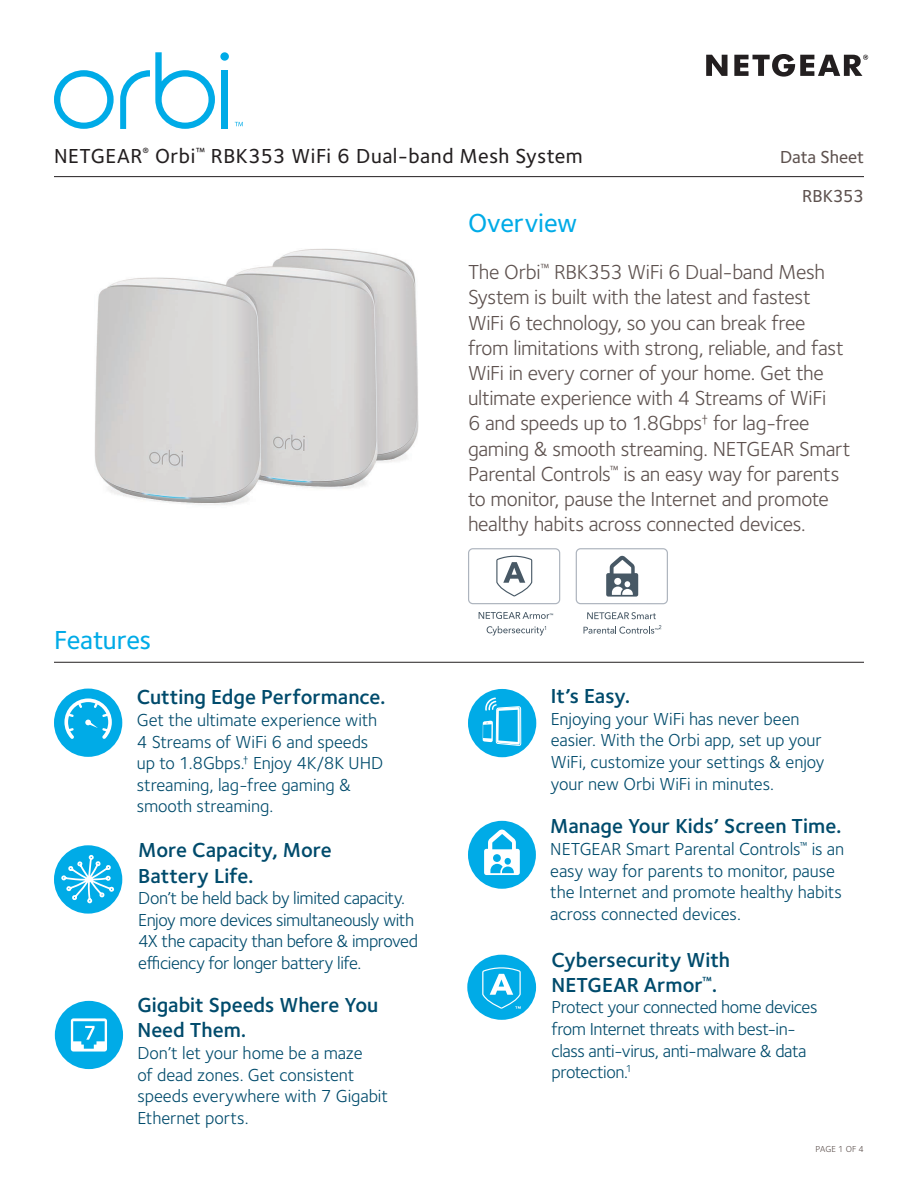
<style>
.page{position:relative;width:918px;height:1188px;background:#fff}
.page>*{position:absolute;margin:0;border:0;box-sizing:border-box;transform-origin:0 0}
.t1{font:500 27px "Foundry Sterling";letter-spacing:-.005em;color:#00abe7}
.t2{font:21px/25.2px "Foundry Sterling";letter-spacing:-.015em;color:#5d514e}
.t3{font:600 21px/25.2px "Foundry Sterling";color:#004b6c}
.t4{font:500 21px "Foundry Sterling";letter-spacing:.025em;color:#231f20}
.t5{font:18px/21.6px "Foundry Sterling";letter-spacing:-.01em;color:#004b6c}
.t6{font:500 18px/39px "Foundry Sterling";letter-spacing:-.005em;color:#5d514e;text-align:right}
.page__s{font:9px "Foundry Sterling";letter-spacing:.02em;color:#5d514e}
</style>
<div class="page">
<hr style="left:54px;top:176px;width:810px;height:1px;background:#231f20">
<svg style="left:706px;top:55px;width:22px;height:21px"></svg>
<svg style="left:734px;top:54px;width:134px;height:23px"></svg>
<svg style="left:235px;top:122px;width:8px;height:4px"></svg>
<svg style="left:120px;top:52px;width:95px;height:77px"></svg>
<div style="left:221px;top:70px;width:7px;height:59px;background:#00abe7"></div>
<div style="left:220px;top:52px;width:9px;height:9px;background:#00abe7;border-radius:50%"></div>
<svg style="left:54px;top:70px;width:60px;height:59px"></svg>
<hr style="left:54px;top:662px;width:810px;height:1px;background:#231f20">
<div style="left:54px;top:689px;width:68px;height:68px;background:#00abe7;border-radius:50%"></div>
<svg style="left:64px;top:698px;width:48px;height:41px"></svg>
<div style="left:468px;top:689px;width:68px;height:68px;background:#00abe7;border-radius:50%"></div>
<svg style="left:483px;top:698px;width:39px;height:48px"></svg>
<div style="left:467px;top:955px;width:69px;height:65px;background:#00abe7;border-radius:50%"></div>
<svg style="left:482px;top:967px;width:39px;height:42px"></svg>
<div style="left:54px;top:845px;width:68px;height:69px;background:#00abe7;border-radius:50%"></div>
<svg style="left:61px;top:854px;width:54px;height:50px"></svg>
<img style="left:94px;top:248px;width:324px;height:257px">
<div style="left:55px;top:1001px;width:68px;height:68px;background:#00abe7;border-radius:50%"></div>
<svg style="left:71px;top:1018px;width:36px;height:34px"></svg>
<svg style="left:479px;top:612px;width:74px;height:7px"></svg>
<svg style="left:487px;top:626px;width:59px;height:10px"></svg>
<svg style="left:496px;top:555px;width:36px;height:41px"></svg>
<div style="left:468px;top:548px;width:92px;height:56px;border:1px solid #adb4be;border-radius:4px"></div>
<svg style="left:587px;top:612px;width:69px;height:7px"></svg>
<svg style="left:584px;top:625px;width:77px;height:9px"></svg>
<div style="left:576px;top:548px;width:92px;height:56px;border:1px solid #adb4be;border-radius:4px"></div>
<svg style="left:606px;top:556px;width:32px;height:41px"></svg>
<div style="left:468px;top:821px;width:68px;height:68px;background:#00abe7;border-radius:50%"></div>
<svg style="left:484px;top:830px;width:36px;height:45px"></svg>
<p class="t4" style="left:54px;top:143px;width:530px">NETGEAR<sup>®</sup> Orbi<sup>™</sup> RBK353 WiFi 6 Dual-band Mesh System</p>
<p class="t6" style="left:780px;top:138px;width:85px">Data Sheet<br>RBK353</p>
<p class="t1" style="left:54px;top:624px;width:99px">Features</p>
<p class="t3" style="left:137px;top:685px;width:250px">Cutting Edge Performance.</p>
<p class="t5" style="left:137px;top:709px;width:248px">Get the ultimate experience with<br>4 Streams of WiFi 6 and speeds up to 1.8Gbps.<sup>†</sup> Enjoy 4K/8K UHD streaming, lag-free gaming &amp; smooth streaming.</p>
<p class="t3" style="left:138px;top:838px;width:195px">More Capacity, More<br>Battery Life.</p>
<p class="t5" style="left:138px;top:887px;width:281px">Don’t be held back by limited capacity.<br>Enjoy more devices simultaneously with 4X the capacity than before &amp; improved efficiency for longer battery life.</p>
<p class="t3" style="left:137px;top:993px;width:243px">Gigabit Speeds Where You<br>Need Them.</p>
<p class="t5" style="left:137px;top:1042px;width:252px">Don’t let your home be a maze<br>of dead zones. Get consistent speeds everywhere with 7 Gigabit<br>Ethernet ports.</p>
<p class="t1" style="left:468px;top:208px;width:111px">Overview</p>
<p class="t2" style="left:468px;top:260px;width:384px">The Orbi<sup>™</sup> RBK353 WiFi 6 Dual-band Mesh System is built with the latest and fastest WiFi 6 technology, so you can break free from limitations with strong, reliable, and fast WiFi in every corner of your home. Get the ultimate experience with 4 Streams of WiFi<br>6 and speeds up to 1.8Gbps<sup>†</sup> for lag-free gaming &amp; smooth streaming. NETGEAR Smart Parental Controls<sup>™</sup> is an easy way for parents to monitor, pause the Internet and promote healthy habits across connected devices.</p>
<p class="t3" style="left:551px;top:684px;width:81px">It’s Easy.</p>
<p class="t5" style="left:551px;top:708px;width:275px">Enjoying your WiFi has never been easier. With the Orbi app, set up your WiFi, customize your settings &amp; enjoy your new Orbi WiFi in minutes.</p>
<p class="t3" style="left:550px;top:814px;width:293px">Manage Your Kids’ Screen Time.</p>
<p class="t5" style="left:550px;top:838px;width:296px">NETGEAR Smart Parental Controls<sup>™</sup> is an easy way for parents to monitor, pause the Internet and promote healthy habits across connected devices.</p>
<p class="t3" style="left:552px;top:948px;width:180px">Cybersecurity With<br>NETGEAR Armor<sup>™</sup>.</p>
<p class="t5" style="left:552px;top:997px;width:267px">Protect your connected home devices from Internet threats with best-in&shy;class anti-virus, anti-malware &amp; data protection.<sup>1</sup></p>
<p class="page__s" style="left:815px;top:1144px;width:50px">PAGE 1 OF 4</p>
</div>
